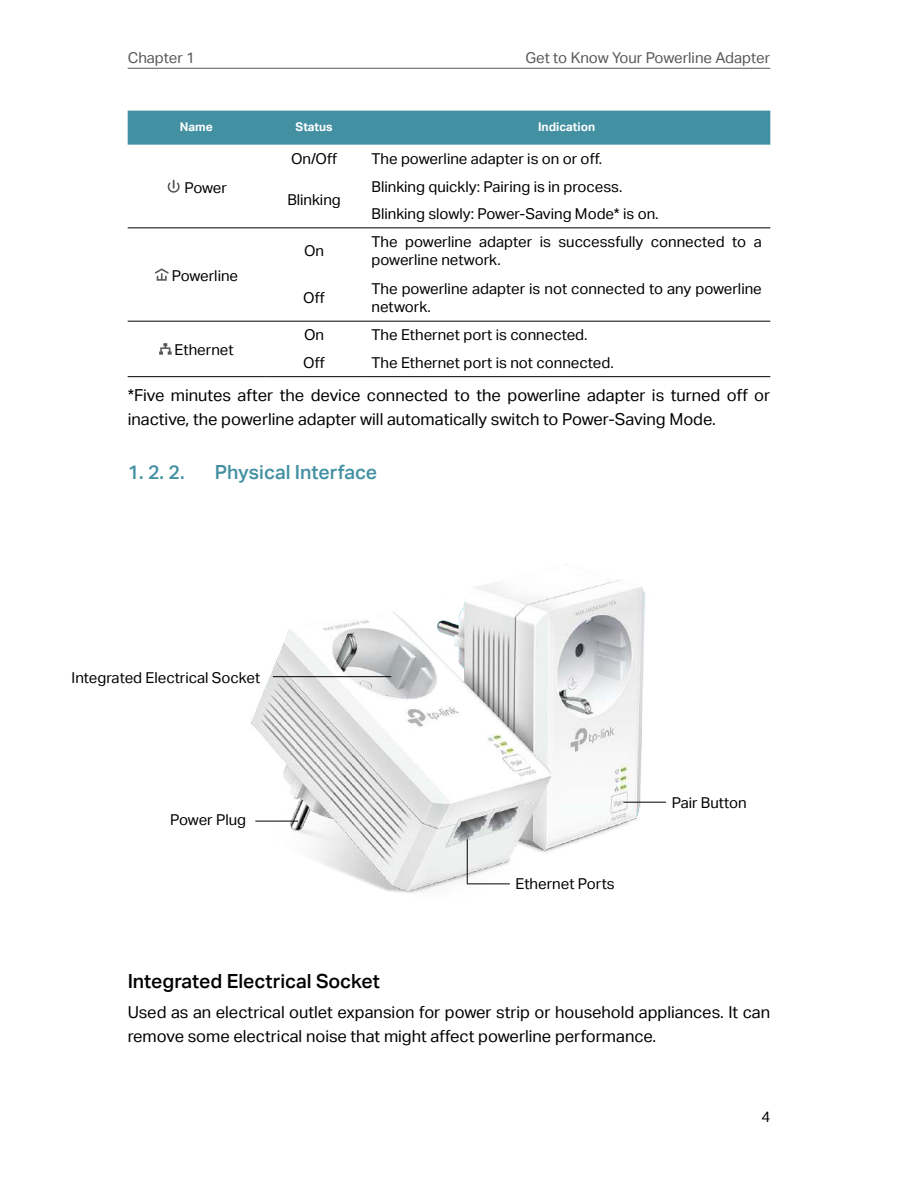
<style>
.page{position:relative;width:898px;height:1187px;background:#fff}
.page>*{position:absolute;margin:0;border:0;box-sizing:border-box;transform-origin:0 0}
.t1{font:19.5px "TP Link Aktiv Medium";color:#000}
.t2{font:19.5px "TP Link Aktiv Medium";color:#4290a2}
.t3{font:16.5px/24px "TP Link Aktiv Regular";color:#000}
.t4{font:15px/18px "TP Link Aktiv Regular";color:#000}
.t5{font:15px "TP Link Aktiv Regular";color:#595757}
.t6{font:12px "TP Link Aktiv Bold";color:#fff}
</style>
<div class="page">
<hr style="left:128px;top:68px;width:642px;height:1px;background:#595757">
<div style="left:128px;top:111px;width:642px;height:34px;background:#4290a2"></div>
<hr style="left:128px;top:376px;width:137px;height:1px;background:#000">
<hr style="left:265px;top:376px;width:98px;height:1px;background:#000">
<hr style="left:363px;top:376px;width:407px;height:1px;background:#000">
<hr style="left:128px;top:227px;width:137px;height:1px;background:#000">
<hr style="left:265px;top:227px;width:98px;height:1px;background:#000">
<hr style="left:363px;top:227px;width:407px;height:1px;background:#000">
<hr style="left:128px;top:321px;width:137px;height:1px;background:#000">
<hr style="left:265px;top:321px;width:98px;height:1px;background:#000">
<hr style="left:363px;top:321px;width:407px;height:1px;background:#000">
<svg style="left:167px;top:180px;width:13px;height:13px"></svg>
<svg style="left:155px;top:268px;width:14px;height:13px"></svg>
<svg style="left:159px;top:343px;width:12px;height:11px"></svg>
<img style="left:250px;top:563px;width:416px;height:330px">
<hr style="left:273px;top:676px;width:118px;height:1px;background:#000">
<hr style="left:255px;top:820px;width:43px;height:1px;background:#000">
<hr style="left:623px;top:801px;width:42px;height:1px;background:#000">
<hr style="left:467px;top:883px;width:42px;height:1px;background:#000">
<hr style="left:467px;top:839px;width:1px;height:45px;background:#000">
<p class="t5" style="left:128px;top:49px;width:69px">Chapter 1</p>
<p class="t5" style="left:525px;top:49px;width:246px">Get to Know Your Powerline Adapter</p>
<p class="t6" style="left:180px;top:120px;width:34px">Name</p>
<p class="t6" style="left:295px;top:120px;width:39px">Status</p>
<p class="t6" style="left:538px;top:120px;width:59px">Indication</p>
<p class="t4" style="left:184px;top:178px;width:44px">Power</p>
<p class="t4" style="left:172px;top:266px;width:68px">Powerline</p>
<p class="t4" style="left:291px;top:150px;width:47px">On/Off</p>
<p class="t4" style="left:371px;top:150px;width:232px">The powerline adapter is on or off.</p>
<p class="t4" style="left:287px;top:191px;width:55px">Blinking</p>
<p class="t4" style="left:371px;top:172px;width:288px;line-height:27.8px">Blinking quickly: Pairing is in process.<br>Blinking slowly: Power-Saving Mode* is on.</p>
<p class="t4" style="left:304px;top:242px;width:22px">On</p>
<p class="t4" style="left:371px;top:233px;width:391px">The powerline adapter is successfully connected to a powerline network.</p>
<p class="t4" style="left:303px;top:288px;width:23px">Off</p>
<p class="t4" style="left:371px;top:279px;width:391px">The powerline adapter is not connected to any powerline network.</p>
<p class="t4" style="left:304px;top:326px;width:22px">On</p>
<p class="t4" style="left:371px;top:326px;width:217px">The Ethernet port is connected.</p>
<p class="t4" style="left:303px;top:354px;width:23px">Off</p>
<p class="t4" style="left:371px;top:354px;width:243px">The Ethernet port is not connected.</p>
<p class="t3" style="left:128px;top:383px;width:644px">*Five minutes after the device connected to the powerline adapter is turned off or inactive, the powerline adapter will automatically switch to Power-Saving Mode.</p>
<h1 class="t2" style="left:128px;top:460px;width:56px">1. 2. 2.</h1>
<h1 class="t2" style="left:215px;top:460px;width:164px">Physical Interface</h1>
<p class="t4" style="left:174px;top:340px;width:61px">Ethernet</p>
<p class="t4" style="left:72px;top:668px;width:190px">Integrated Electrical Socket</p>
<p class="t4" style="left:170px;top:811px;width:77px">Power Plug</p>
<p class="t4" style="left:515px;top:875px;width:101px">Ethernet Ports</p>
<p class="t4" style="left:671px;top:793px;width:76px">Pair Button</p>
<h1 class="t1" style="left:128px;top:969px;width:253px">Integrated Electrical Socket</h1>
<p class="t3" style="left:128px;top:1000px;width:643px">Used as an electrical outlet expansion for power strip or household appliances. It can remove some electrical noise that might affect powerline performance.</p>
<p class="t4" style="left:761px;top:1107px;width:10px">4</p>
</div>
